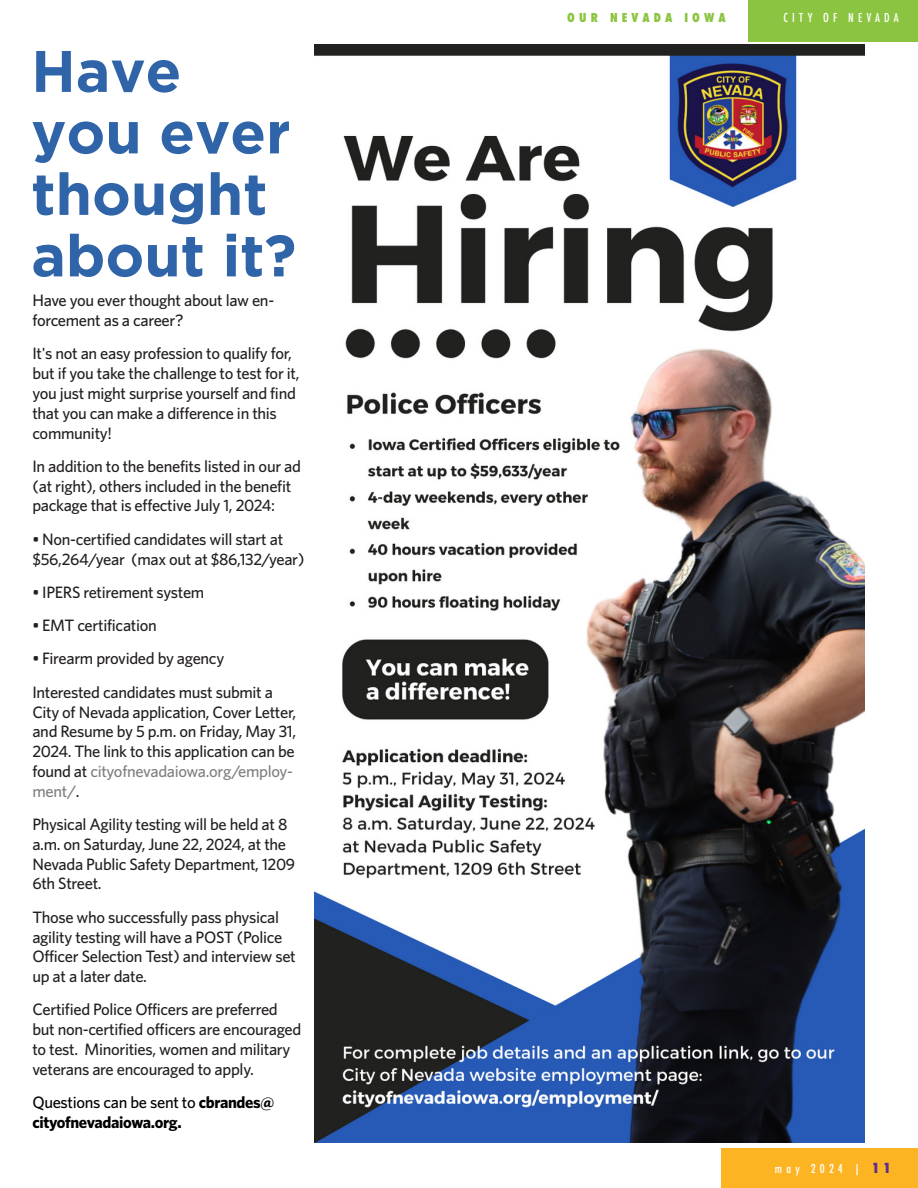
<style>
.page{position:relative;width:918px;height:1188px;background:#fff}
.page>*{position:absolute;margin:0;border:0;box-sizing:border-box;transform-origin:0 0}
.Headline{font:700 58.5px/61.5px "Gotham";color:#3064a8}
.t1{font:500 16.5px/19.8px "Whitney";letter-spacing:-.02em;color:#231f20}
.t2{font:700 16.5px/19.8px "Whitney";letter-spacing:-.02em;color:#000}
.t3{font:500 condensed 12px "Futura";letter-spacing:.35em;color:#fff}
.t4{font:800 condensed 12px "Futura";letter-spacing:.35em;color:#8bc440}
.s1{color:#807f7d}
.s2{font-weight:500}
.s3{font-weight:800;font-size:13.5px;color:#5b2e91}
</style>
<div class="page">
<div style="left:721px;top:1148px;width:197px;height:40px;background:#fcb423"></div>
<div style="left:749px;top:0;width:169px;height:41px;background:#8bc440"></div>
<img style="left:315px;top:44px;width:550px;height:1099px">
<p class="Headline" style="left:31px;top:39px;width:267px">Have you ever thought about it?</p>
<p class="t1" style="left:32px;top:290px;width:243px">Have you ever thought about law en&shy;forcement as a career?</p>
<p class="t1" style="left:32px;top:343px;width:269px">It's not an easy profession to qualify for, but if you take the challenge to test for it, you just might surprise yourself and find that you can make a difference in this community!</p>
<p class="t1" style="left:32px;top:456px;width:270px">In addition to the benefits listed in our ad (at right), others included in the benefit package that is effective July 1, 2024:</p>
<p class="t1" style="left:32px;top:529px;width:274px">• Non-certified candidates will start at $56,264/year (max out at $86,132/year)</p>
<p class="t1" style="left:32px;top:582px;width:174px">• IPERS retirement system</p>
<p class="t1" style="left:32px;top:615px;width:126px">• EMT certification</p>
<p class="t1" style="left:32px;top:648px;width:193px">• Firearm provided by agency</p>
<p class="t1" style="left:32px;top:682px;width:265px">Interested candidates must submit a City of Nevada application, Cover Letter, and Resume by 5 p.m. on Friday, May 31, 2024. The link to this application can be found at <span class="s1">cityofnevadaiowa.org/employ&shy;ment/</span>.</p>
<p class="t1" style="left:32px;top:814px;width:264px">Physical Agility testing will be held at 8 a.m. on Saturday, June 22, 2024, at the<br>Nevada Public Safety Department, 1209<br>6th Street.</p>
<p class="t1" style="left:32px;top:907px;width:265px">Those who successfully pass physical agility testing will have a POST (Police Officer Selection Test) and interview set up at a later date.</p>
<p class="t1" style="left:32px;top:999px;width:270px">Certified Police Officers are preferred but non-certified officers are encouraged to test. Minorities, women and military veterans are encouraged to apply.</p>
<p class="t2" style="left:32px;top:1092px;width:243px"><span class="s2">Questions can be sent to</span> cbrandes@ cityofnevadaiowa.org.</p>
<p class="t4" style="left:567px;top:9px;width:160px">OUR NEVADA IOWA</p>
<p class="t3" style="left:784px;top:10px;width:117px">CITY OF NEVADA</p>
<p class="t3" style="left:775px;top:1161px;width:117px">may 2024 | <span class="s3">11</span></p>
</div>
